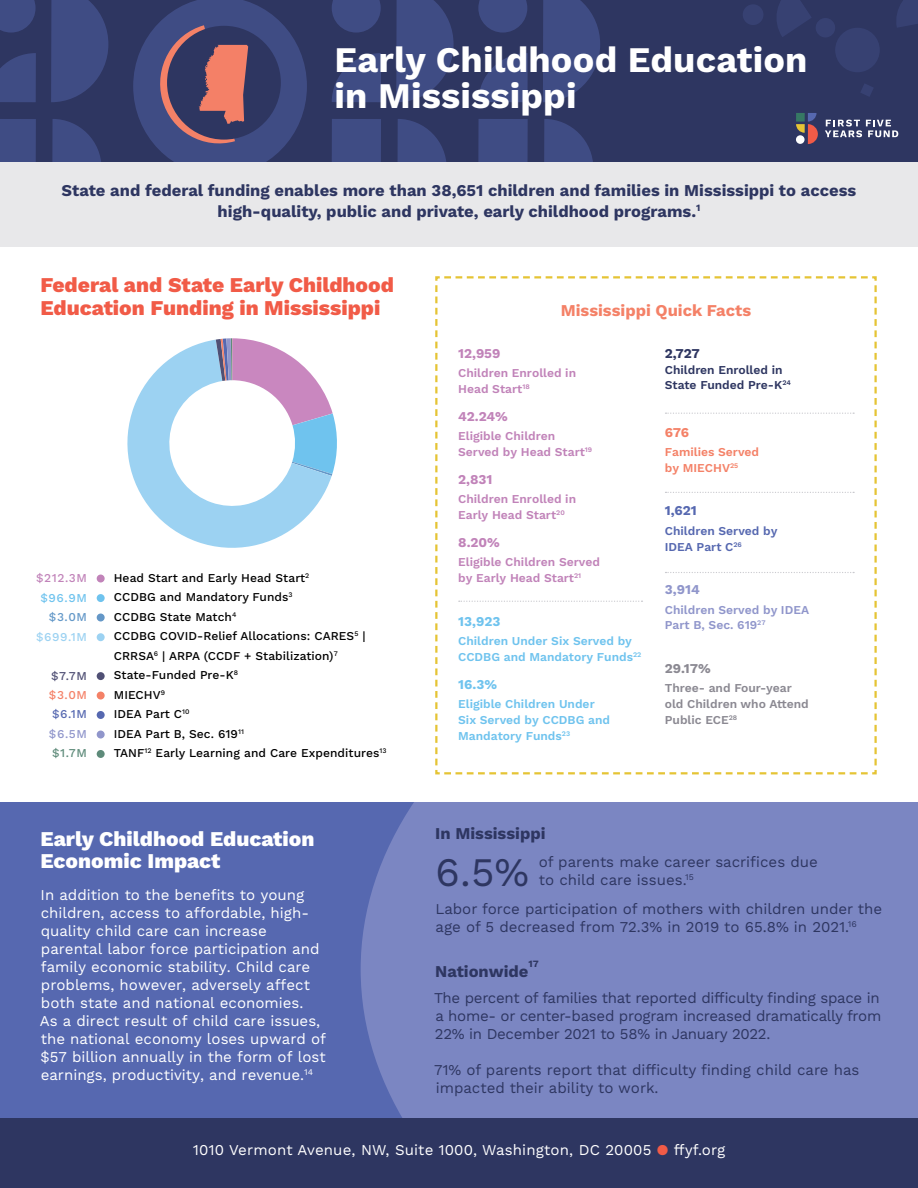
<style>
.page{position:relative;width:918px;height:1188px;background:#fff}
.page>*{position:absolute;margin:0;border:0;box-sizing:border-box;transform-origin:0 0}
.t1{font:40.5px "Work Sans";color:#2e3661}
.t2{font:700 36px/36px "Work Sans";letter-spacing:.005em;color:#fff}
.t3{font:800 21px/22.5px "Work Sans";color:#f15b47}
.t4{font:800 21px/22.5px "Work Sans";color:#fff}
.t5{font:700 16.5px/21px "Work Sans";color:#2e3661;text-align:center}
.t6{font:700 16.5px "Work Sans";color:#f48167}
.t7{font:15px/18px "Work Sans";color:#fff}
.t8{font:15px/18px "Work Sans";color:#2e3661}
.t9{font:700 13.5px "Work Sans";letter-spacing:-.005em;color:#c183b9}
.t10{font:700 13.5px "Work Sans";color:#6fc3ee}
.t11{font:700 13.5px "Work Sans";color:#8b8992}
.t12{font:700 13.5px "Work Sans";color:#2e3661}
.t13{font:700 13.5px "Work Sans";color:#5668b0}
.t14{font:700 13.5px "Work Sans";color:#9096cb}
.t15{font:700 13.5px "Work Sans";color:#f48167}
.t16{font:500 12px/19.5px "Work Sans";letter-spacing:.005em;color:#000}
.t17{font:600 12px/15.8px "Work Sans";color:#c183b9}
.t18{font:600 12px/15.8px "Work Sans";color:#6fc3ee}
.t19{font:600 12px/15.8px "Work Sans";color:#8b8992}
.t20{font:600 12px/15.8px "Work Sans";color:#2e3661}
.t21{font:600 12px/15.8px "Work Sans";color:#9096cb}
.t22{font:600 12px/15.8px "Work Sans";color:#5668b0}
.t23{font:600 12px/15.8px "Work Sans";color:#f48167}
.t24{font:500 12px "Work Sans";color:#c183b9}
.t25{font:500 12px "Work Sans";color:#9cd2f2}
.t26{font:500 12px "Work Sans";color:#6fc3ee}
.t27{font:500 12px "Work Sans";color:#6398c8}
.t28{font:500 12px "Work Sans";color:#f48167}
.t29{font:500 12px "Work Sans";color:#5668b0}
.t30{font:500 12px "Work Sans";color:#9096cb}
.t31{font:500 12px "Work Sans";color:#5e8b7a}
.t32{font:500 12px "Work Sans";color:#505075}
.t33{font:700 9.6px "Work Sans";color:#2e3661}
.s1{color:#f15b47}
</style>
<div class="page">
<div style="left:0;top:0;width:918px;height:162px;background:#2e3661"></div>
<svg style="left:51px;top:0;width:58px;height:102px"></svg>
<svg style="left:0;top:53px;width:36px;height:49px;background:#3d4980"></svg>
<svg style="left:0;top:0;width:36px;height:33px"></svg>
<div style="left:0;top:119px;width:36px;height:43px;background:#3f4c84"></div>
<svg style="left:52px;top:119px;width:49px;height:43px"></svg>
<svg style="left:396px;top:0;width:58px;height:102px"></svg>
<svg style="left:332px;top:53px;width:49px;height:49px"></svg>
<svg style="left:332px;top:0;width:49px;height:33px"></svg>
<div style="left:332px;top:119px;width:49px;height:43px;background:#3f4c84"></div>
<svg style="left:398px;top:119px;width:48px;height:43px"></svg>
<svg style="left:543px;top:0;width:57px;height:102px"></svg>
<svg style="left:478px;top:53px;width:50px;height:49px"></svg>
<svg style="left:478px;top:0;width:49px;height:33px"></svg>
<div style="left:478px;top:119px;width:50px;height:43px;background:#3f4c84"></div>
<svg style="left:544px;top:119px;width:49px;height:43px"></svg>
<div style="left:0;top:1118px;width:918px;height:70px;background:#2e3661"></div>
<div style="left:0;top:802px;width:918px;height:316px;background:#5668b0"></div>
<div style="left:361px;top:802px;width:557px;height:316px;background:#7b86c2"></div>
<svg style="left:896px;top:0;width:22px;height:28px"></svg>
<svg style="left:777px;top:0;width:34px;height:37px"></svg>
<div style="left:835px;top:28px;width:45px;height:44px;background:#374172;border-radius:50%"></div>
<div style="left:743px;top:4px;width:20px;height:21px;background:#374172;border-radius:50%"></div>
<div style="left:816px;top:18px;width:19px;height:19px;background:#374172;border-radius:50%"></div>
<svg style="left:861px;top:84px;width:12px;height:12px"></svg>
<svg style="left:796px;top:113px;width:22px;height:31px"></svg>
<svg style="left:825px;top:120px;width:73px;height:17px"></svg>
<div style="left:97px;top:750px;width:8px;height:8px;background:#5e8b7a;border-radius:50%"></div>
<div style="left:97px;top:672px;width:8px;height:8px;background:#505075;border-radius:50%"></div>
<div style="left:97px;top:731px;width:8px;height:8px;background:#9096cb;border-radius:50%"></div>
<div style="left:97px;top:711px;width:8px;height:8px;background:#5668b0;border-radius:50%"></div>
<div style="left:97px;top:692px;width:8px;height:8px;background:#f48167;border-radius:50%"></div>
<div style="left:97px;top:633px;width:8px;height:8px;background:#9cd2f2;border-radius:50%"></div>
<div style="left:97px;top:614px;width:8px;height:7px;background:#6497c7;border-radius:50%"></div>
<div style="left:97px;top:594px;width:8px;height:8px;background:#6fc3ee;border-radius:50%"></div>
<div style="left:97px;top:575px;width:8px;height:8px;background:#c183b9;border-radius:50%"></div>
<svg style="left:435px;top:276px;width:442px;height:499px"></svg>
<svg style="left:459px;top:601px;width:184px;height:1px"></svg>
<div style="left:0;top:162px;width:918px;height:84px;background:#e8e8ea"></div>
<svg style="left:665px;top:492px;width:189px;height:1px"></svg>
<svg style="left:665px;top:413px;width:189px;height:1px"></svg>
<svg style="left:665px;top:572px;width:189px;height:1px"></svg>
<svg style="left:133px;top:0;width:174px;height:162px"></svg>
<svg style="left:127px;top:338px;width:210px;height:210px"></svg>
<h2 class="t2" style="left:334px;top:44px;width:475px">Early Childhood Education in Mississippi</h2>
<p class="t5" style="left:62px;top:180px;width:796px">State and federal funding enables more than 38,651 children and families in Mississippi to access high-quality, public and private, early childhood programs.<sup>1</sup></p>
<h3 class="t3" style="left:40px;top:275px;width:355px">Federal and State Early Childhood<br>Education Funding in Mississippi</h3>
<p class="t24" style="left:36px;top:571px;width:52px">$212.3M</p>
<p class="t26" style="left:40px;top:590px;width:48px">$96.9M</p>
<p class="t27" style="left:49px;top:610px;width:40px">$3.0M</p>
<p class="t25" style="left:36px;top:630px;width:52px">$699.1M</p>
<p class="t32" style="left:51px;top:668px;width:37px">$7.7M</p>
<p class="t28" style="left:49px;top:688px;width:40px">$3.0M</p>
<p class="t29" style="left:52px;top:707px;width:36px">$6.1M</p>
<p class="t30" style="left:49px;top:727px;width:39px">$6.5M</p>
<p class="t31" style="left:52px;top:746px;width:36px">$1.7M</p>
<p class="t16" style="left:114px;top:569px;width:274px">Head Start and Early Head Start<sup>2<br></sup>CCDBG and Mandatory Funds<sup>3<br></sup>CCDBG State Match<sup>4<br></sup>CCDBG COVID-Relief Allocations: CARES<sup>5</sup> |<br>CRRSA<sup>6</sup> | ARPA (CCDF + Stabilization)<sup>7<br></sup>State-Funded Pre-K<sup>8<br></sup>MIECHV<sup>9<br></sup>IDEA Part C<sup>10<br></sup>IDEA Part B, Sec. 619<sup>11<br></sup>TANF<sup>12</sup> Early Learning and Care Expenditures<sup>13</sup></p>
<p class="t6" style="left:561px;top:301px;width:192px">Mississippi Quick Facts</p>
<p class="t9" style="left:458px;top:345px;width:44px">12,959</p>
<p class="t17" style="left:458px;top:366px;width:119px">Children Enrolled in<br>Head Start<sup>18</sup></p>
<p class="t9" style="left:458px;top:408px;width:51px">42.24%</p>
<p class="t17" style="left:458px;top:429px;width:136px">Eligible Children<br>Served by Head Start<sup>19</sup></p>
<p class="t9" style="left:458px;top:471px;width:36px">2,831</p>
<p class="t17" style="left:458px;top:492px;width:119px">Children Enrolled in<br>Early Head Start<sup>20</sup></p>
<p class="t9" style="left:458px;top:534px;width:43px">8.20%</p>
<p class="t17" style="left:458px;top:555px;width:143px">Eligible Children Served by Early Head Start<sup>21</sup></p>
<p class="t10" style="left:458px;top:613px;width:44px">13,923</p>
<p class="t18" style="left:458px;top:634px;width:185px">Children Under Six Served by<br>CCDBG and Mandatory Funds<sup>22</sup></p>
<p class="t10" style="left:458px;top:676px;width:40px">16.3%</p>
<p class="t18" style="left:458px;top:697px;width:153px">Eligible Children Under<br>Six Served by CCDBG and<br>Mandatory Funds<sup>23</sup></p>
<p class="t12" style="left:665px;top:345px;width:37px">2,727</p>
<p class="t20" style="left:665px;top:362px;width:127px">Children Enrolled in<br>State Funded Pre-K<sup>24</sup></p>
<p class="t15" style="left:665px;top:424px;width:26px">676</p>
<p class="t23" style="left:665px;top:445px;width:96px">Families Served by MIECHV<sup>25</sup></p>
<p class="t13" style="left:665px;top:503px;width:34px">1,621</p>
<p class="t22" style="left:665px;top:524px;width:114px">Children Served by<br>IDEA Part C<sup>26</sup></p>
<p class="t14" style="left:665px;top:582px;width:36px">3,914</p>
<p class="t21" style="left:665px;top:602px;width:146px">Children Served by IDEA<br>Part B, Sec. 619<sup>27</sup></p>
<p class="t11" style="left:665px;top:660px;width:47px">29.17%</p>
<p class="t19" style="left:665px;top:681px;width:145px">Three- and Four-year old Children who Attend<br>Public ECE<sup>28</sup></p>
<h3 class="t4" style="left:40px;top:828px;width:275px">Early Childhood Education<br>Economic Impact</h3>
<p class="t5" style="left:435px;top:824px;width:112px">In Mississippi</p>
<h1 class="t1" style="left:435px;top:848px;width:96px">6.5%</h1>
<p class="t8" style="left:539px;top:854px;width:280px">of parents make career sacrifices due to child care issues.<sup>15</sup></p>
<p class="t7" style="left:40px;top:887px;width:288px">In addition to the benefits to young children, access to affordable, high&shy;quality child care can increase parental labor force participation and family economic stability. Child care problems, however, adversely affect both state and national economies.<br>As a direct result of child care issues, the national economy loses upward of $57 billion annually in the form of lost earnings, productivity, and revenue.<sup>14</sup></p>
<p class="t8" style="left:435px;top:900px;width:448px">Labor force participation of mothers with children under the age of 5 decreased from 72.3% in 2019 to 65.8% in 2021.<sup>16</sup></p>
<p class="t33" style="left:529px;top:958px;width:12px">17</p>
<p class="t5" style="left:435px;top:962px;width:95px">Nationwide</p>
<p class="t8" style="left:434px;top:989px;width:449px;text-align:justify">The percent of families that reported difficulty finding space in a home- or center-based program increased dramatically from 22% in December 2021 to 58% in January 2022.</p>
<p class="t8" style="left:434px;top:1061px;width:427px">71% of parents report that difficulty finding child care has impacted their ability to work.</p>
<p class="t7" style="left:193px;top:1141px;width:534px">1010 Vermont Avenue, NW, Suite 1000, Washington, DC 20005 <span class="s1">●</span> ffyf.org</p>
</div>
